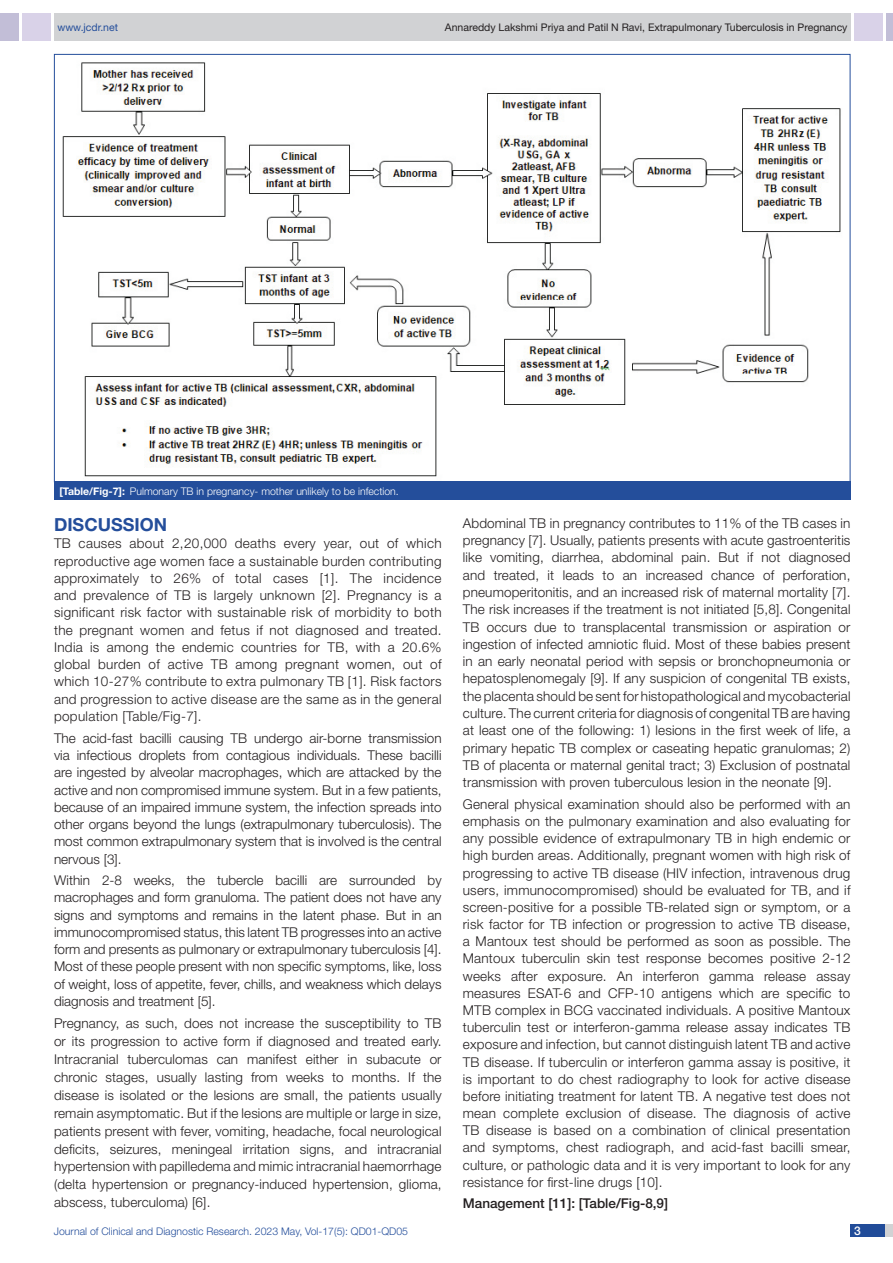
<style>
.page{position:relative;width:893px;height:1263px;background:#fff}
.page>*{position:absolute;margin:0;border:0;box-sizing:border-box;transform-origin:0 0}
.Heading{font:700 18px "Helvetica Neue";color:#244e9b}
.Body_text{font:300 13.5px/17.2px "Helvetica Neue";letter-spacing:.01em;color:#231f20;text-align:justify}
.Body_text-2{font:500 13.5px "Helvetica Neue";color:#231f20}
.t1{font:500 12px "Helvetica Neue";color:#fff}
.t2{font:10.5px "Helvetica Neue";color:#231f20}
.t3{font:300 10.5px "Helvetica Neue";color:#244e9b}
.TABLE_FIG{font:300 10.5px "Helvetica Neue";color:#fff}
.t4{font:10.5px "Helvetica Neue";color:#244e9b}
.s1{font-weight:700}
</style>
<div class="page">
<div style="left:54px;top:13px;width:796px;height:28px;background:#d1d2d4"></div>
<div style="left:0;top:13px;width:19px;height:28px;background:#c2bed7"></div>
<div style="left:22px;top:13px;width:29px;height:28px;background:#d9d2e8"></div>
<div style="left:886px;top:13px;width:7px;height:28px;background:#c2bed7"></div>
<div style="left:854px;top:13px;width:29px;height:28px;background:#d9d2e8"></div>
<div style="left:850px;top:1224px;width:43px;height:13px;background:#d1d2d4"></div>
<div style="left:850px;top:1224px;width:35px;height:13px;background:#214c99"></div>
<img style="left:62px;top:62px;width:779px;height:415px">
<div style="left:54px;top:481px;width:796px;height:19px;background:#244e9b"></div>
<p class="t4" style="left:57px;top:21px;width:62px">www.jcdr.net</p>
<p class="t2" style="left:445px;top:21px;width:404px">Annareddy Lakshmi Priya and Patil N Ravi, Extrapulmonary Tuberculosis in Pregnancy</p>
<p class="TABLE_FIG" style="left:59px;top:485px;width:341px"><span class="s1">[Table/Fig-7]:</span> Pulmonary TB in pregnancy- mother unlikely to be infection.</p>
<p class="Heading" style="left:54px;top:513px;width:115px">DISCUSSION</p>
<p class="Body_text" style="left:54px;top:534px;width:389px">TB causes about 2,20,000 deaths every year, out of which reproductive age women face a sustainable burden contributing approximately to 26% of total cases [1]. The incidence and prevalence of TB is largely unknown [2]. Pregnancy is a significant risk factor with sustainable risk of morbidity to both the pregnant women and fetus if not diagnosed and treated.<br>India is among the endemic countries for TB, with a 20.6% global burden of active TB among pregnant women, out of which 10-27% contribute to extra pulmonary TB [1]. Risk factors and progression to active disease are the same as in the general population [Table/Fig-7].</p>
<p class="Body_text" style="left:54px;top:729px;width:389px">The acid-fast bacilli causing TB undergo air-borne transmission via infectious droplets from contagious individuals. These bacilli are ingested by alveolar macrophages, which are attacked by the active and non compromised immune system. But in a few patients, because of an impaired immune system, the infection spreads into other organs beyond the lungs (extrapulmonary tuberculosis). The most common extrapulmonary system that is involved is the central nervous [3].</p>
<p class="Body_text" style="left:54px;top:871px;width:389px">Within 2-8 weeks, the tubercle bacilli are surrounded by macrophages and form granuloma. The patient does not have any signs and symptoms and remains in the latent phase. But in an immunocompromised status, this latent TB progresses into an active form and presents as pulmonary or extrapulmonary tuberculosis [4].<br>Most of these people present with non specific symptoms, like, loss of weight, loss of appetite, fever, chills, and weakness which delays diagnosis and treatment [5].</p>
<p class="Body_text" style="left:54px;top:1014px;width:389px;line-height:18px">Pregnancy, as such, does not increase the susceptibility to TB or its progression to active form if diagnosed and treated early.<br>Intracranial tuberculomas can manifest either in subacute or chronic stages, usually lasting from weeks to months. If the disease is isolated or the lesions are small, the patients usually remain asymptomatic. But if the lesions are multiple or large in size, patients present with fever, vomiting, headache, focal neurological deficits, seizures, meningeal irritation signs, and intracranial hypertension with papilledema and mimic intracranial haemorrhage (delta hypertension or pregnancy-induced hypertension, glioma, abscess, tuberculoma) [6].</p>
<p class="Body_text" style="left:463px;top:514px;width:389px">Abdominal TB in pregnancy contributes to 11% of the TB cases in pregnancy [7]. Usually, patients presents with acute gastroenteritis like vomiting, diarrhea, abdominal pain. But if not diagnosed and treated, it leads to an increased chance of perforation, pneumoperitonitis, and an increased risk of maternal mortality [7].<br>The risk increases if the treatment is not initiated [5,8]. Congenital TB occurs due to transplacental transmission or aspiration or ingestion of infected amniotic fluid. Most of these babies present in an early neonatal period with sepsis or bronchopneumonia or hepatosplenomegaly [9]. If any suspicion of congenital TB exists, the placenta should be sent for histopathological and mycobacterial culture. The current criteria for diagnosis of congenital TB are having at least one of the following: 1) lesions in the first week of life, a primary hepatic TB complex or caseating hepatic granulomas; 2)<br>TB of placenta or maternal genital tract; 3) Exclusion of postnatal transmission with proven tuberculous lesion in the neonate [9].</p>
<p class="Body_text" style="left:463px;top:795px;width:389px">General physical examination should also be performed with an emphasis on the pulmonary examination and also evaluating for any possible evidence of extrapulmonary TB in high endemic or high burden areas. Additionally, pregnant women with high risk of progressing to active TB disease (HIV infection, intravenous drug users, immunocompromised) should be evaluated for TB, and if screen-positive for a possible TB-related sign or symptom, or a risk factor for TB infection or progression to active TB disease, a Mantoux test should be performed as soon as possible. The Mantoux tuberculin skin test response becomes positive 2-12 weeks after exposure. An interferon gamma release assay measures ESAT-6 and CFP-10 antigens which are specific to MTB complex in BCG vaccinated individuals. A positive Mantoux tuberculin test or interferon-gamma release assay indicates TB exposure and infection, but cannot distinguish latent TB and active TB disease. If tuberculin or interferon gamma assay is positive, it is important to do chest radiography to look for active disease before initiating treatment for latent TB. A negative test does not mean complete exclusion of disease. The diagnosis of active TB disease is based on a combination of clinical presentation and symptoms, chest radiograph, and acid-fast bacilli smear, culture, or pathologic data and it is very important to look for any resistance for first-line drugs [10].</p>
<p class="Body_text-2" style="left:463px;top:1195px;width:207px">Management [11]: [Table/Fig-8,9]</p>
<p class="t3" style="left:54px;top:1225px;width:356px">Journal of Clinical and Diagnostic Research. 2023 May, Vol-17(5): QD01-QD05</p>
<p class="t1" style="left:854px;top:1223px;width:8px">3</p>
</div>
